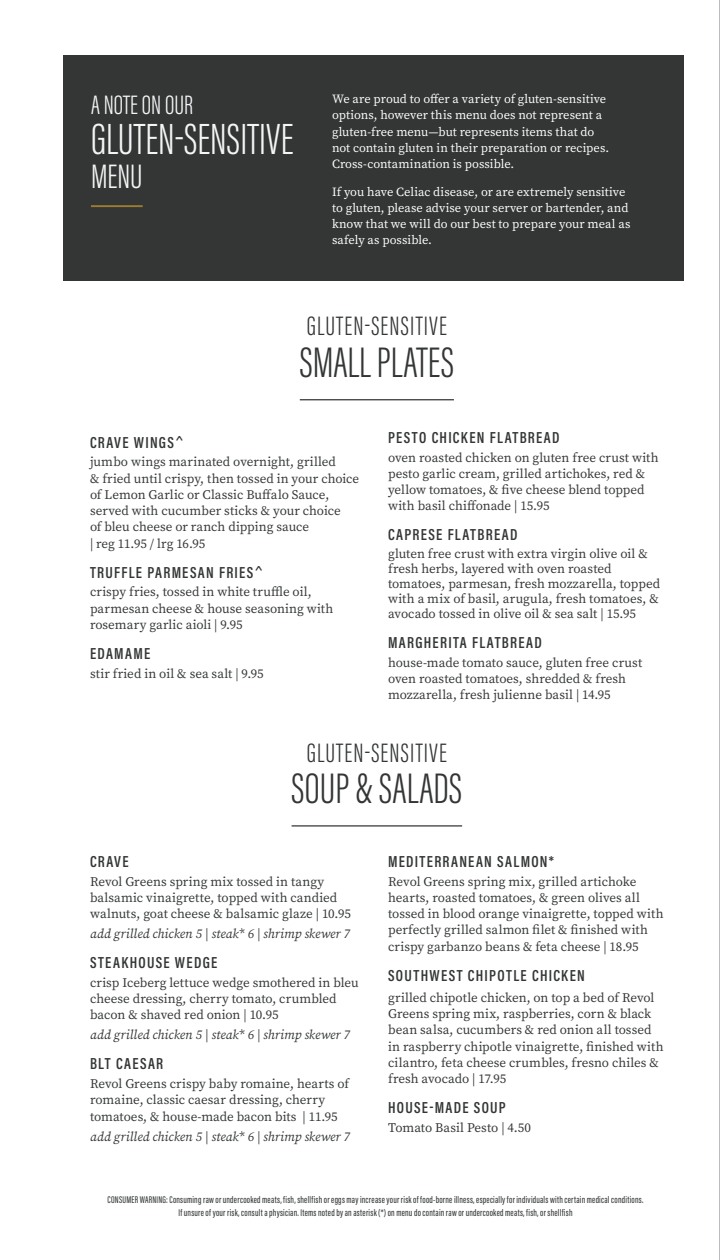
<style>
.page{position:relative;width:720px;height:1260px;background:#fff}
.page>*{position:absolute;margin:0;border:0;box-sizing:border-box;transform-origin:0 0}
.Call-out_Header{font:45px "Acumin Variable Concept";letter-spacing:-.29em;color:#f4f5f6}
.Section_Headers{font:44px "Acumin Variable Concept";letter-spacing:-.295em;color:#343636}
.Section_Headers-2{font:44px "Acumin Variable Concept";letter-spacing:-.32em;color:#343636}
.Call-out_Header-2{font:35px "Acumin Variable Concept";color:#f4f5f6}
.Section_Headers-3{font:27.5px "Acumin Variable Concept";letter-spacing:-.25em;color:#343636}
.Call-out_Header-3{font:27.5px "Acumin Variable Concept";letter-spacing:-.35em;color:#f4f5f6}
.Item_Name{font:16.25px "Acumin Variable Concept";letter-spacing:-.12em;color:#343636}
.Item_Name-2{font:16.25px "Acumin Variable Concept";letter-spacing:-.18em;color:#343636}
.Item_Name-3{font:16.25px "Acumin Variable Concept";letter-spacing:-.16em;color:#343636}
.Item_Description{font:13.12px/16.2px "Source Serif Variable";color:#343636}
.Item_Description_-_A{font:13.12px/16.2px "Source Serif Variable";color:#343636}
.Item_Name-4{font:13.12px/16.2px "Source Serif Variable";color:#343636}
.Item_Description_-_A-2{font:italic 13.12px "Source Serif Variable";color:#343636}
.Item_Description-2{font:12.5px/16.2px "Source Serif Variable";color:#fff}
.t1{font:10px/12.5px "Acumin Variable Concept";letter-spacing:-.155em;color:#343636;text-align:center}
</style>
<div class="page">
<div style="left:63px;top:56px;width:620px;height:225px;background:#343636"></div>
<hr style="left:91px;top:205px;width:52px;height:2px;background:#9e7c2d">
<hr style="left:300px;top:399px;width:154px;height:1px;background:#343636">
<hr style="left:292px;top:825px;width:170px;height:2px;background:#343636">
<hr style="left:719px;top:0;width:1px;height:1260px;background:#939598">
<p class="Call-out_Header-3" style="left:91px;top:85px;width:112px">ANOTEONOUR</p>
<p class="Call-out_Header" style="left:91px;top:107px;width:217px">GLUTEN-SENSITIVE</p>
<p class="Call-out_Header-2" style="left:91px;top:151px;width:66px">MENU</p>
<p class="Item_Description-2" style="left:332px;top:91px;width:279px">We are proud to offer a variety of gluten-sensitive options, however this menu does not represent a gluten-free menu—but represents items that do not contain gluten in their preparation or recipes.<br>Cross-contamination is possible.</p>
<p class="Item_Description-2" style="left:332px;top:183px;width:300px">If you have Celiac disease, or are extremely sensitive to gluten, please advise your server or bartender, and know that we will do our best to prepare your meal as safely as possible.</p>
<p class="Section_Headers-3" style="left:307px;top:307px;width:150px">GLUTEN-SENSITIVE</p>
<p class="Section_Headers" style="left:300px;top:331px;width:169px">SMALLPLATES</p>
<p class="Item_Name-2" style="left:90px;top:431px;width:95px">CRAVE WI NGS<sup>^</sup></p>
<p class="Item_Description" style="left:90px;top:454px;width:271px">jumbo wings marinated overnight, grilled<br>&amp; fried until crispy, then tossed in your choice of Lemon Garlic or Classic Buffalo Sauce, served with cucumber sticks &amp; your choice<br>of bleu cheese or ranch dipping sauce<br>| reg 11.95 / lrg 16.95</p>
<p class="Item_Name" style="left:90px;top:561px;width:175px">TRUFFLE PARMESAN FRIES<sup>^</sup></p>
<p class="Item_Description" style="left:90px;top:584px;width:245px">crispy fries, tossed in white truffle oil, parmesan cheese &amp; house seasoning with rosemary garlic aioli | 9.95</p>
<p class="Item_Name-3" style="left:90px;top:642px;width:65px">EDAMAME</p>
<p class="Item_Description" style="left:90px;top:665px;width:175px">stir fried in oil &amp; sea salt | 9.95</p>
<p class="Item_Name" style="left:388px;top:426px;width:177px">PESTO CHICKEN FLATBREAD</p>
<p class="Item_Description" style="left:388px;top:449px;width:272px">oven roasted chicken on gluten free crust with pesto garlic cream, grilled artichokes, red &amp; yellow tomatoes, &amp; five cheese blend topped with basil chiffonade | 15.95</p>
<p class="Item_Name" style="left:388px;top:523px;width:135px">CAPRESE FLATBREAD</p>
<p class="Item_Description" style="left:388px;top:546px;width:274px;line-height:15px">gluten free crust with extra virgin olive oil &amp; fresh herbs, layered with oven roasted tomatoes, parmesan, fresh mozzarella, topped with a mix of basil, arugula, fresh tomatoes, &amp; avocado tossed in olive oil &amp; sea salt | 15.95</p>
<p class="Item_Name" style="left:388px;top:631px;width:159px">MARGHERITA FLATBREAD</p>
<p class="Item_Description" style="left:388px;top:654px;width:256px">house-made tomato sauce, gluten free crust oven roasted tomatoes, shredded &amp; fresh mozzarella, fresh julienne basil | 14.95</p>
<p class="Section_Headers-3" style="left:307px;top:733px;width:150px">GLUTEN-SENSITIVE</p>
<p class="Section_Headers-2" style="left:292px;top:757px;width:185px">SOUP&amp;SALADS</p>
<p class="Item_Name" style="left:90px;top:850px;width:43px">CRAVE</p>
<p class="Item_Description_-_A" style="left:90px;top:873px;width:262px">Revol Greens spring mix tossed in tangy balsamic vinaigrette, topped with candied walnuts, goat cheese &amp; balsamic glaze | 10.95</p>
<p class="Item_Description_-_A-2" style="left:90px;top:925px;width:262px">add grilled chicken 5 | steak* 6 | shrimp skewer 7</p>
<p class="Item_Name" style="left:90px;top:951px;width:132px">STEAKHOUSE WEDGE</p>
<p class="Item_Description_-_A" style="left:90px;top:974px;width:270px">crisp Iceberg lettuce wedge smothered in bleu cheese dressing, cherry tomato, crumbled bacon &amp; shaved red onion | 10.95</p>
<p class="Item_Description_-_A-2" style="left:90px;top:1026px;width:262px">add grilled chicken 5 | steak* 6 | shrimp skewer 7</p>
<p class="Item_Name" style="left:90px;top:1053px;width:78px">BLT CAESAR</p>
<p class="Item_Description_-_A" style="left:90px;top:1076px;width:261px">Revol Greens crispy baby romaine, hearts of romaine, classic caesar dressing, cherry tomatoes, &amp; house-made bacon bits | 11.95</p>
<p class="Item_Description_-_A-2" style="left:90px;top:1127px;width:262px">add grilled chicken 5 | steak* 6 | shrimp skewer 7</p>
<p class="Item_Name" style="left:388px;top:850px;width:168px">MEDITERRANEAN SALMON*</p>
<p class="Item_Description" style="left:388px;top:873px;width:277px">Revol Greens spring mix, grilled artichoke hearts, roasted tomatoes, &amp; green olives all tossed in blood orange vinaigrette, topped with perfectly grilled salmon filet &amp; finished with crispy garbanzo beans &amp; feta cheese | 18.95</p>
<p class="Item_Name" style="left:388px;top:964px;width:203px">SOUTHWEST CHIPOTLE CHICKEN</p>
<p class="Item_Name-4" style="left:388px;top:989px;width:277px">grilled chipotle chicken, on top a bed of Revol Greens spring mix, raspberries, corn &amp; black bean salsa, cucumbers &amp; red onion all tossed in raspberry chipotle vinaigrette, finished with cilantro, feta cheese crumbles, fresno chiles &amp; fresh avocado | 17.95</p>
<p class="Item_Name-2" style="left:388px;top:1096px;width:122px">HOUSE-MADE SOUP</p>
<p class="Item_Description" style="left:388px;top:1119px;width:144px">Tomato Basil Pesto | 4.50</p>
<p class="t1" style="left:108px;top:1193px;width:538px">CONSUMERWARNING: Consumingraw or undercookedmeats, fish, shellfish or eggs may increase your risk of food-borne illness, especially for individuals with certain medical conditions.<br>If unsure of your risk, consult a physician. Items notedby an asterisk (*) on menu docontain raw or undercookedmeats, fish, or shellfish</p>
</div>
